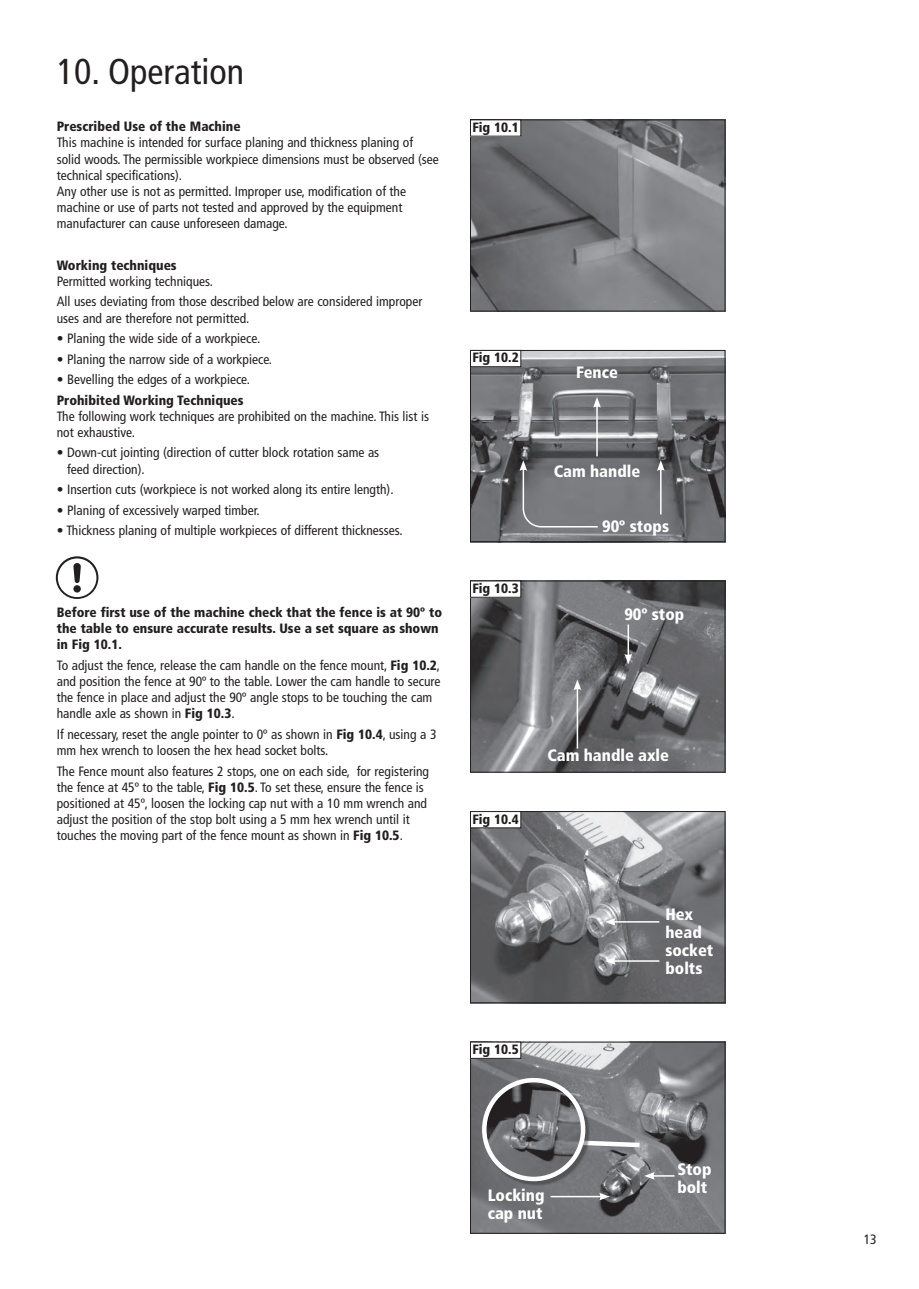
<style>
.page{position:relative;width:919px;height:1289px;background:#fff}
.page>*{position:absolute;margin:0;border:0;box-sizing:border-box;transform-origin:0 0}
.t1{font:condensed 36px "Frutiger";color:#231f20}
.t2{font:900 condensed 16.5px/18px "Frutiger";color:#fff}
.t3{font:800 13.65px "Times";color:#231f20}
.t4{font:condensed 13.5px/16.2px "Frutiger";color:#231f20}
.t5{font:900 condensed 13.5px/16.2px "Frutiger";color:#231f20}
.s1{font-weight:900}
</style>
<div class="page">
<svg style="left:56px;top:556px;width:42px;height:43px"></svg>
<div style="left:58px;top:558px;width:38px;height:39px;background:#fff;border-radius:50%"></div>
<div style="left:73px;top:585px;width:8px;height:7px;background:#231f20;border-radius:50%"></div>
<svg style="left:73px;top:563px;width:8px;height:20px"></svg>
<img style="left:472px;top:121px;width:251px;height:188px">
<div style="left:470px;top:119px;width:255px;height:192px;border:1px solid #231f20"></div>
<div style="left:470px;top:120px;width:50px;height:16px;background:#fff"></div>
<div style="left:470px;top:119px;width:51px;height:17px;border:1px solid #231f20"></div>
<img style="left:472px;top:352px;width:251px;height:188px">
<div style="left:470px;top:350px;width:255px;height:192px;border:1px solid #231f20"></div>
<div style="left:470px;top:350px;width:50px;height:17px;background:#fff"></div>
<div style="left:470px;top:350px;width:51px;height:17px;border:1px solid #231f20"></div>
<hr style="left:660px;top:468px;width:1px;height:46px;background:#fff">
<svg style="left:657px;top:460px;width:7px;height:11px"></svg>
<hr style="left:596px;top:405px;width:1px;height:51px;background:#fff">
<svg style="left:593px;top:397px;width:7px;height:10px"></svg>
<svg style="left:519px;top:460px;width:80px;height:68px;background:#797b7e"></svg>
<img style="left:472px;top:1043px;width:251px;height:188px">
<div style="left:470px;top:1041px;width:255px;height:192px;border:1px solid #231f20"></div>
<div style="left:470px;top:1042px;width:50px;height:16px;background:#fff"></div>
<div style="left:470px;top:1041px;width:51px;height:17px;border:1px solid #231f20"></div>
<svg style="left:590px;top:1137px;width:54px;height:12px"></svg>
<div style="left:483px;top:1078px;width:107px;height:107px;background:#231f20;opacity:.4"></div>
<img style="left:484px;top:1080px;width:99px;height:98px">
<div style="left:482px;top:1077px;width:103px;height:104px;border:4px solid #fff;border-radius:50%"></div>
<hr style="left:550px;top:1195px;width:51px;height:2px;background:#fff">
<svg style="left:599px;top:1192px;width:10px;height:8px"></svg>
<svg style="left:644px;top:1171px;width:30px;height:8px"></svg>
<img style="left:472px;top:813px;width:251px;height:188px">
<div style="left:470px;top:811px;width:255px;height:192px;border:1px solid #231f20"></div>
<div style="left:470px;top:811px;width:50px;height:16px;background:#fff"></div>
<div style="left:470px;top:811px;width:51px;height:17px;border:1px solid #231f20"></div>
<hr style="left:613px;top:921px;width:46px;height:1px;background:#fff">
<svg style="left:605px;top:918px;width:10px;height:7px"></svg>
<hr style="left:613px;top:960px;width:46px;height:1px;background:#fff">
<svg style="left:605px;top:957px;width:10px;height:7px"></svg>
<img style="left:472px;top:582px;width:251px;height:188px">
<div style="left:470px;top:580px;width:255px;height:192px;border:1px solid #231f20"></div>
<div style="left:470px;top:581px;width:50px;height:16px;background:#fff"></div>
<div style="left:470px;top:580px;width:51px;height:17px;border:1px solid #231f20"></div>
<hr style="left:576px;top:687px;width:2px;height:61px;background:#fff">
<svg style="left:573px;top:679px;width:8px;height:11px"></svg>
<hr style="left:627px;top:624px;width:2px;height:32px;background:#fff">
<svg style="left:624px;top:654px;width:8px;height:10px"></svg>
<h1 class="t1" style="left:57px;top:50px;width:189px">10. Operation</h1>
<p class="t5" style="left:57px;top:118px;width:185px">Prescribed Use of the Machine</p>
<p class="t4" style="left:57px;top:135px;width:383px">This machine is intended for surface planing and thickness planing of solid woods. The permissible workpiece dimensions must be observed (see technical specifications).<br>Any other use is not as permitted. Improper use, modification of the machine or use of parts not tested and approved by the equipment manufacturer can cause unforeseen damage.</p>
<p class="t5" style="left:57px;top:257px;width:121px">Working techniques</p>
<p class="t4" style="left:57px;top:271px;width:367px;line-height:20.4px">Permitted working techniques.<br>All uses deviating from those described below are considered improper</p>
<p class="t4" style="left:57px;top:310px;width:194px">uses and are therefore not permitted.</p>
<p class="t4" style="left:57px;top:330px;width:205px">• Planing the wide side of a workpiece.</p>
<p class="t4" style="left:57px;top:351px;width:217px">• Planing the narrow side of a workpiece.</p>
<p class="t4" style="left:57px;top:371px;width:195px">• Bevelling the edges of a workpiece.</p>
<p class="t5" style="left:57px;top:392px;width:188px">Prohibited Working Techniques</p>
<p class="t4" style="left:57px;top:408px;width:374px">The following work techniques are prohibited on the machine. This list is not exhaustive.</p>
<p class="t4" style="left:67px;top:445px;width:313px;text-indent:-10px">• Down-cut jointing (direction of cutter block rotation same as feed direction).</p>
<p class="t4" style="left:57px;top:481px;width:338px">• Insertion cuts (workpiece is not worked along its entire length).</p>
<p class="t4" style="left:57px;top:502px;width:204px">• Planing of excessively warped timber.</p>
<p class="t4" style="left:57px;top:522px;width:347px">• Thickness planing of multiple workpieces of different thicknesses.</p>
<p class="t5" style="left:57px;top:604px;width:387px">Before first use of the machine check that the fence is at 90º to the table to ensure accurate results. Use a set square as shown in Fig 10.1.</p>
<p class="t4" style="left:57px;top:657px;width:385px">To adjust the fence, release the cam handle on the fence mount, <span class="s1">Fig 10.2</span>, and position the fence at 90º to the table. Lower the cam handle to secure the fence in place and adjust the 90º angle stops to be touching the cam handle axle as shown in <span class="s1">Fig 10.3</span>.</p>
<p class="t4" style="left:57px;top:726px;width:381px">If necessary, reset the angle pointer to 0º as shown in <span class="s1">Fig 10.4</span>, using a 3 mm hex wrench to loosen the hex head socket bolts.</p>
<p class="t4" style="left:57px;top:762px;width:373px">The Fence mount also features 2 stops, one on each side, for registering the fence at 45º to the table, <span class="s1">Fig 10.5</span>. To set these, ensure the fence is positioned at 45º, loosen the locking cap nut with a 10 mm wrench and adjust the position of the stop bolt using a 5 mm hex wrench until it touches the moving part of the fence mount as shown in <span class="s1">Fig 10.5</span>.</p>
<p class="t3" style="left:133px;top:669px;width:6px">i</p>
<p class="t5" style="left:472px;top:119px;width:48px">Fig 10.1</p>
<p class="t5" style="left:472px;top:349px;width:48px">Fig 10.2</p>
<p class="t5" style="left:472px;top:580px;width:48px">Fig 10.3</p>
<p class="t2" style="left:576px;top:363px;width:43px">Fence</p>
<p class="t2" style="left:553px;top:462px;width:88px">Cam handle</p>
<p class="t2" style="left:602px;top:517px;width:68px">90º stops</p>
<p class="t2" style="left:624px;top:605px;width:61px">90º stop</p>
<p class="t5" style="left:472px;top:810px;width:48px">Fig 10.4</p>
<p class="t2" style="left:547px;top:746px;width:123px">Cam handle axle</p>
<p class="t5" style="left:472px;top:1041px;width:48px">Fig 10.5</p>
<p class="t2" style="left:665px;top:904px;width:49px">Hex head socket bolts</p>
<p class="t2" style="left:487px;top:1185px;width:58px">Locking cap nut</p>
<p class="t2" style="left:677px;top:1159px;width:36px">Stop bolt</p>
<p class="t4" style="left:863px;top:1231px;width:14px">13</p>
</div>
